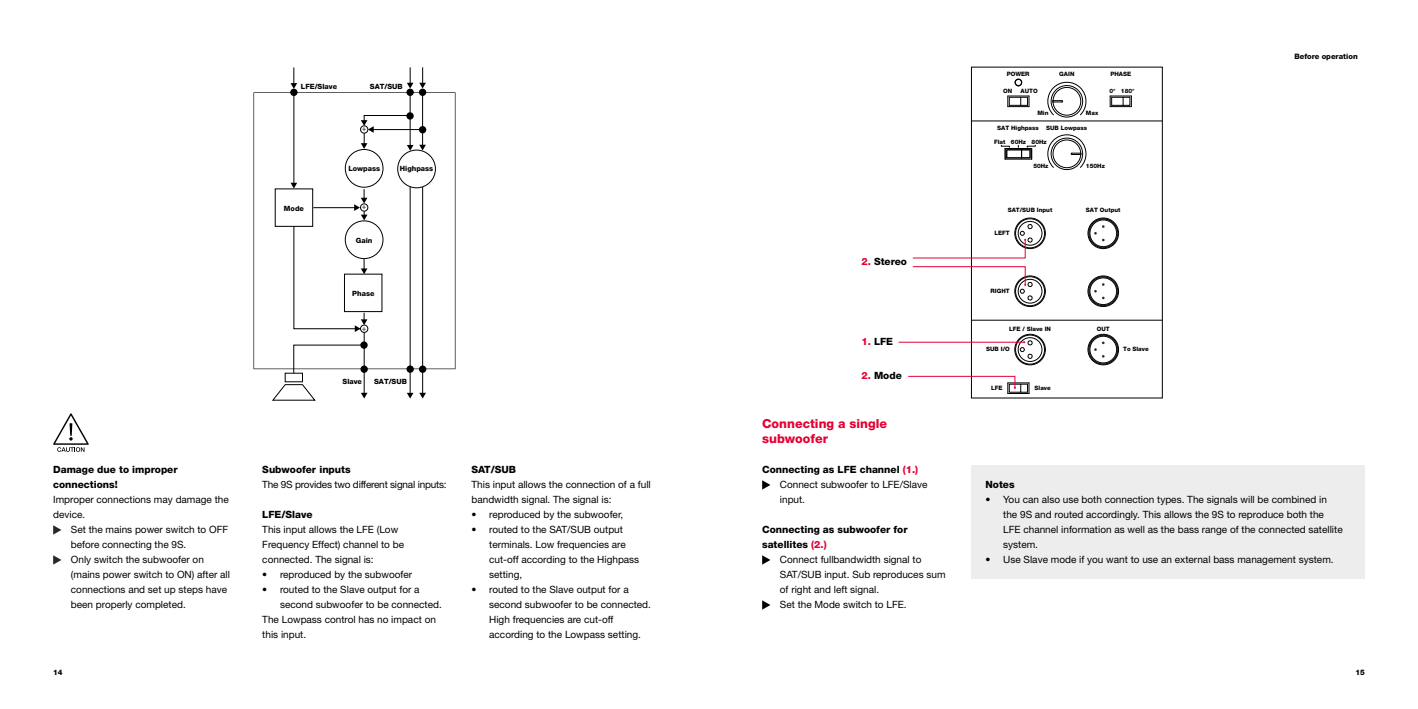
<style>
.page{position:relative;width:1418px;height:709px;background:#fff}
.page>*{position:absolute;margin:0;border:0;box-sizing:border-box;transform-origin:0 0}
.t1{font:800 12.5px/15px "Helvetica Neue LT Std";color:#e40134}
.t2{font:10px/15px "Helvetica Neue LT Std";color:#000}
.t3{font:800 10px/15px "Helvetica Neue LT Std";color:#000}
.t4{font:10px "Helvetica Neue LT Std";letter-spacing:-.02em;color:#000}
.t5{font:8px "Arial";color:#2e2e2d}
.t6{font:800 7.5px "Helvetica Neue LT Std";color:#000}
.t7{font:800 7.25px "Helvetica Neue LT Std";color:#000}
.t8{font:800 6px "Helvetica Neue LT Std";color:#000}
.s1{color:#e40134}
.s2{font-weight:800}
.s3{font-weight:800;color:#e40134}
</style>
<div class="page">
<svg style="left:762px;top:480px;width:8px;height:9px"></svg>
<svg style="left:762px;top:555px;width:8px;height:9px"></svg>
<svg style="left:762px;top:600px;width:8px;height:9px"></svg>
<svg style="left:53px;top:525px;width:8px;height:9px"></svg>
<svg style="left:53px;top:555px;width:8px;height:9px"></svg>
<svg style="left:53px;top:413px;width:36px;height:39px"></svg>
<div style="left:971px;top:465px;width:393px;height:113px;background:#ededed"></div>
<div style="left:1015px;top:79px;width:6px;height:7px;border:1px solid #000;border-radius:50%"></div>
<div style="left:1050px;top:138px;width:32px;height:32px;border:1px solid #000;border-radius:50%"></div>
<div style="left:1050px;top:85px;width:32px;height:32px;border:1px solid #000;border-radius:50%"></div>
<div style="left:1052px;top:87px;width:29px;height:29px;border:1px solid #000;border-radius:50%"></div>
<svg style="left:1007px;top:96px;width:22px;height:11px"></svg>
<svg style="left:1109px;top:96px;width:23px;height:11px"></svg>
<div style="left:1014px;top:79px;width:8px;height:7px;border:1px solid #000;border-radius:50%"></div>
<svg style="left:1047px;top:81px;width:40px;height:34px"></svg>
<svg style="left:1047px;top:134px;width:40px;height:34px"></svg>
<hr style="left:971px;top:121px;width:191px;height:1px;background:#000">
<hr style="left:971px;top:320px;width:191px;height:1px;background:#000">
<svg style="left:1089px;top:335px;width:29px;height:29px"></svg>
<div style="left:1087px;top:334px;width:31px;height:31px;border:1px solid #000;border-radius:50%"></div>
<div style="left:1015px;top:335px;width:29px;height:29px;border:1px solid #000;border-radius:50%"></div>
<div style="left:1018px;top:337px;width:24px;height:25px;border:1px solid #000;border-radius:50%"></div>
<div style="left:1014px;top:334px;width:31px;height:31px;border:1px solid #000;border-radius:50%"></div>
<svg style="left:1088px;top:276px;width:30px;height:30px"></svg>
<div style="left:1087px;top:276px;width:31px;height:31px;border:1px solid #000;border-radius:50%"></div>
<div style="left:1015px;top:276px;width:29px;height:30px;border:1px solid #000;border-radius:50%"></div>
<div style="left:1018px;top:279px;width:24px;height:24px;border:1px solid #000;border-radius:50%"></div>
<div style="left:1014px;top:276px;width:31px;height:31px;border:1px solid #000;border-radius:50%"></div>
<svg style="left:1089px;top:218px;width:29px;height:30px"></svg>
<div style="left:1087px;top:218px;width:31px;height:31px;border:1px solid #000;border-radius:50%"></div>
<div style="left:1015px;top:219px;width:29px;height:29px;border:1px solid #000;border-radius:50%"></div>
<div style="left:1018px;top:221px;width:24px;height:24px;border:1px solid #000;border-radius:50%"></div>
<div style="left:1014px;top:218px;width:31px;height:31px;border:1px solid #000;border-radius:50%"></div>
<svg style="left:1000px;top:145px;width:35px;height:15px"></svg>
<hr style="left:898px;top:342px;width:126px;height:1px;background:#e40134">
<svg style="left:1019px;top:340px;width:14px;height:19px"></svg>
<svg style="left:908px;top:376px;width:121px;height:18px"></svg>
<svg style="left:912px;top:266px;width:121px;height:34px"></svg>
<svg style="left:912px;top:224px;width:121px;height:34px"></svg>
<hr style="left:422px;top:187px;width:1px;height:208px;background:#000">
<hr style="left:410px;top:187px;width:1px;height:208px;background:#000">
<svg style="left:293px;top:369px;width:67px;height:4px"></svg>
<svg style="left:361px;top:393px;width:6px;height:5px"></svg>
<svg style="left:407px;top:393px;width:6px;height:5px"></svg>
<svg style="left:419px;top:393px;width:7px;height:5px"></svg>
<hr style="left:364px;top:332px;width:1px;height:63px;background:#000">
<div style="left:360px;top:365px;width:8px;height:8px;background:#000;border-radius:50%"></div>
<div style="left:406px;top:365px;width:8px;height:8px;background:#000;border-radius:50%"></div>
<div style="left:419px;top:365px;width:7px;height:8px;background:#000;border-radius:50%"></div>
<svg style="left:290px;top:67px;width:136px;height:25px"></svg>
<svg style="left:253px;top:92px;width:202px;height:277px"></svg>
<svg style="left:272px;top:384px;width:43px;height:16px"></svg>
<p class="t3" style="left:53px;top:462px;width:126px">Damage due to improper connections!</p>
<p class="t2" style="left:53px;top:492px;width:177px">Improper connections may damage the device.</p>
<p class="t2" style="left:71px;top:522px;width:161px">Set the mains power switch to OFF before connecting the 9S.<br>Only switch the subwoofer on (mains power switch to ON) after all connections and set up steps have been properly completed.</p>
<p class="t7" style="left:301px;top:82px;width:38px">LFE/Slave</p>
<p class="t7" style="left:370px;top:82px;width:34px">SAT/SUB</p>
<p class="t7" style="left:284px;top:204px;width:22px">Mode</p>
<p class="t5" style="left:362px;top:124px;width:6px">+</p>
<p class="t7" style="left:348px;top:164px;width:33px">Lowpass</p>
<p class="t7" style="left:400px;top:164px;width:35px">Highpass</p>
<p class="t5" style="left:362px;top:202px;width:6px">+</p>
<p class="t7" style="left:356px;top:236px;width:18px">Gain</p>
<p class="t7" style="left:352px;top:289px;width:24px">Phase</p>
<p class="t5" style="left:362px;top:323px;width:6px">+</p>
<p class="t7" style="left:342px;top:377px;width:21px">Slave</p>
<p class="t7" style="left:374px;top:377px;width:34px">SAT/SUB</p>
<p class="t3" style="left:262px;top:462px;width:90px">Subwoofer inputs</p>
<p class="t4" style="left:262px;top:479px;width:186px">The 9S provides two different signal inputs:</p>
<p class="t3" style="left:262px;top:507px;width:52px">LFE/Slave</p>
<p class="t2" style="left:262px;top:522px;width:143px">This input allows the LFE (Low<br>Frequency Effect) channel to be connected. The signal is:</p>
<p class="t2" style="left:262px;top:567px;width:151px">• reproduced by the subwoofer</p>
<p class="t2" style="left:262px;top:582px;width:159px">• routed to the Slave output for a</p>
<p class="t2" style="left:280px;top:597px;width:163px">second subwoofer to be connected.</p>
<p class="t2" style="left:262px;top:612px;width:175px">The Lowpass control has no impact on</p>
<p class="t2" style="left:262px;top:627px;width:45px">this input.</p>
<p class="t3" style="left:471px;top:462px;width:46px">SAT/SUB</p>
<p class="t2" style="left:471px;top:477px;width:181px">This input allows the connection of a full bandwidth signal. The signal is:</p>
<p class="t2" style="left:471px;top:507px;width:153px">• reproduced by the subwoofer,</p>
<p class="t2" style="left:489px;top:522px;width:152px;text-indent:-18px">• routed to the SAT/SUB output terminals. Low frequencies are cut-off according to the Highpass setting,</p>
<p class="t2" style="left:489px;top:582px;width:163px;text-indent:-18px">• routed to the Slave output for a second subwoofer to be connected.<br>High frequencies are cut-off according to the Lowpass setting.</p>
<p class="t3" style="left:861px;top:254px;width:47px"><span class="s1">2.</span> Stereo</p>
<p class="t3" style="left:861px;top:334px;width:33px"><span class="s1">1.</span> LFE</p>
<p class="t3" style="left:861px;top:368px;width:42px"><span class="s1">2.</span> Mode</p>
<p class="t1" style="left:762px;top:416px;width:126px">Connecting a single subwoofer</p>
<p class="t2" style="left:780px;top:462px;width:149px;text-indent:-18px"><span class="s2">Connecting as LFE channel</span> <span class="s3">(1.)<br></span>Connect subwoofer to LFE/Slave input.</p>
<p class="t3" style="left:762px;top:522px;width:147px">Connecting as subwoofer for satellites <span class="s1">(2.)</span></p>
<p class="t2" style="left:780px;top:552px;width:167px">Connect fullbandwidth signal to<br>SAT/SUB input. Sub reproduces sum of right and left signal.<br>Set the Mode switch to LFE.</p>
<p class="t8" style="left:1006px;top:71px;width:24px">POWER</p>
<p class="t8" style="left:1059px;top:71px;width:17px">GAIN</p>
<p class="t8" style="left:1110px;top:71px;width:22px">PHASE</p>
<p class="t8" style="left:1003px;top:87px;width:11px">ON</p>
<p class="t8" style="left:1020px;top:87px;width:19px">AUTO</p>
<p class="t8" style="left:1037px;top:109px;width:13px">Min</p>
<p class="t8" style="left:1085px;top:109px;width:14px">Max</p>
<p class="t8" style="left:997px;top:124px;width:91px">SAT Highpass SUB Lowpass</p>
<p class="t8" style="left:994px;top:138px;width:54px">Flat 60Hz 80Hz</p>
<p class="t8" style="left:1109px;top:87px;width:27px">0° 180°</p>
<p class="t8" style="left:1033px;top:162px;width:17px">50Hz</p>
<p class="t8" style="left:1085px;top:162px;width:20px">150Hz</p>
<p class="t8" style="left:1007px;top:206px;width:46px">SAT/SUB Input</p>
<p class="t8" style="left:1085px;top:206px;width:36px">SAT Output</p>
<p class="t8" style="left:994px;top:229px;width:17px">LEFT</p>
<p class="t8" style="left:990px;top:287px;width:21px">RIGHT</p>
<p class="t8" style="left:1009px;top:325px;width:43px">LFE / Slave IN</p>
<p class="t8" style="left:1096px;top:325px;width:14px">OUT</p>
<p class="t8" style="left:986px;top:345px;width:25px">SUB I/O</p>
<p class="t8" style="left:1123px;top:345px;width:27px">To Slave</p>
<p class="t8" style="left:991px;top:384px;width:13px">LFE</p>
<p class="t8" style="left:1034px;top:384px;width:18px">Slave</p>
<p class="t6" style="left:1294px;top:51px;width:65px">Before operation</p>
<p class="t3" style="left:985px;top:477px;width:31px">Notes</p>
<p class="t2" style="left:1003px;top:492px;width:341px;text-indent:-18px">• You can also use both connection types. The signals will be combined in the 9S and routed accordingly. This allows the 9S to reproduce both the LFE channel information as well as the bass range of the connected satellite system.</p>
<p class="t2" style="left:985px;top:552px;width:349px">• Use Slave mode if you want to use an external bass management system.</p>
<p class="t6" style="left:53px;top:667px;width:11px">14</p>
<p class="t6" style="left:1355px;top:667px;width:11px">15</p>
</div>
